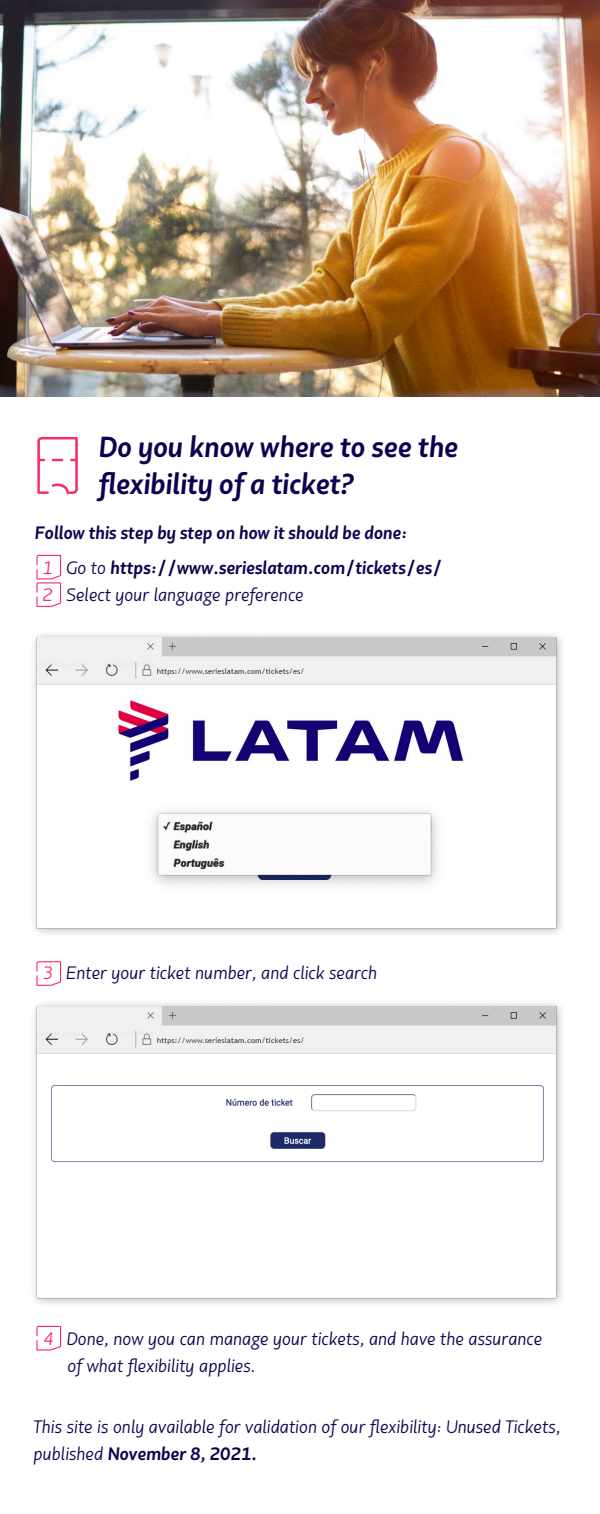
<style>
.page{position:relative;width:600px;height:1514px;background:#fff}
.page>*{position:absolute;margin:0;border:0;box-sizing:border-box;transform-origin:0 0}
.t1{font:italic 700 29px/36.9px "Latam Sans";color:#0f004f}
.t2{font:italic 18px/27px "Latam Sans";color:#0f004f}
.t3{font:italic 700 18px/27px "Latam Sans";color:#0f004f}
.s1{font-weight:400;color:#f82e65}
.s2{font-weight:400}
.s3{color:#f82e65}
.s4{font-weight:700}
</style>
<div class="page">
<img style="left:0;top:0;width:600px;height:396px">
<svg style="left:36px;top:555px;width:25px;height:52px"></svg>
<svg style="left:36px;top:961px;width:25px;height:25px"></svg>
<svg style="left:36px;top:1326px;width:25px;height:24px"></svg>
<svg style="left:37px;top:437px;width:41px;height:57px"></svg>
<img style="left:33px;top:634px;width:529px;height:300px">
<img style="left:71px;top:688px;width:450px;height:206px">
<img style="left:118px;top:788px;width:353px;height:133px">
<img style="left:33px;top:1003px;width:529px;height:301px">
<img style="left:41px;top:1079px;width:509px;height:106px">
<h1 class="t1" style="left:99px;top:429px;width:361px">Do you know where to see the flexibility of a ticket?</h1>
<p class="t3" style="left:35px;top:520px;width:374px">Follow this step by step on how it should be done:</p>
<p class="t3" style="left:43px;top:554px;width:401px"><span class="s1">1</span> <span class="s2">Go to</span> https://www.serieslatam.com/tickets/es/<br><span class="s1">2</span> <span class="s2">Select your language preference</span></p>
<p class="t2" style="left:43px;top:960px;width:336px"><span class="s3">3</span> Enter your ticket number, and click search</p>
<p class="t2" style="left:68px;top:1326px;width:476px;text-indent:-24px"><span class="s3">4</span> Done, now you can manage your tickets, and have the assurance of what flexibility applies.</p>
<p class="t2" style="left:34px;top:1414px;width:528px">This site is only available for validation of our flexibility: Unused Tickets, published <span class="s4">November 8, 2021.</span></p>
</div>
